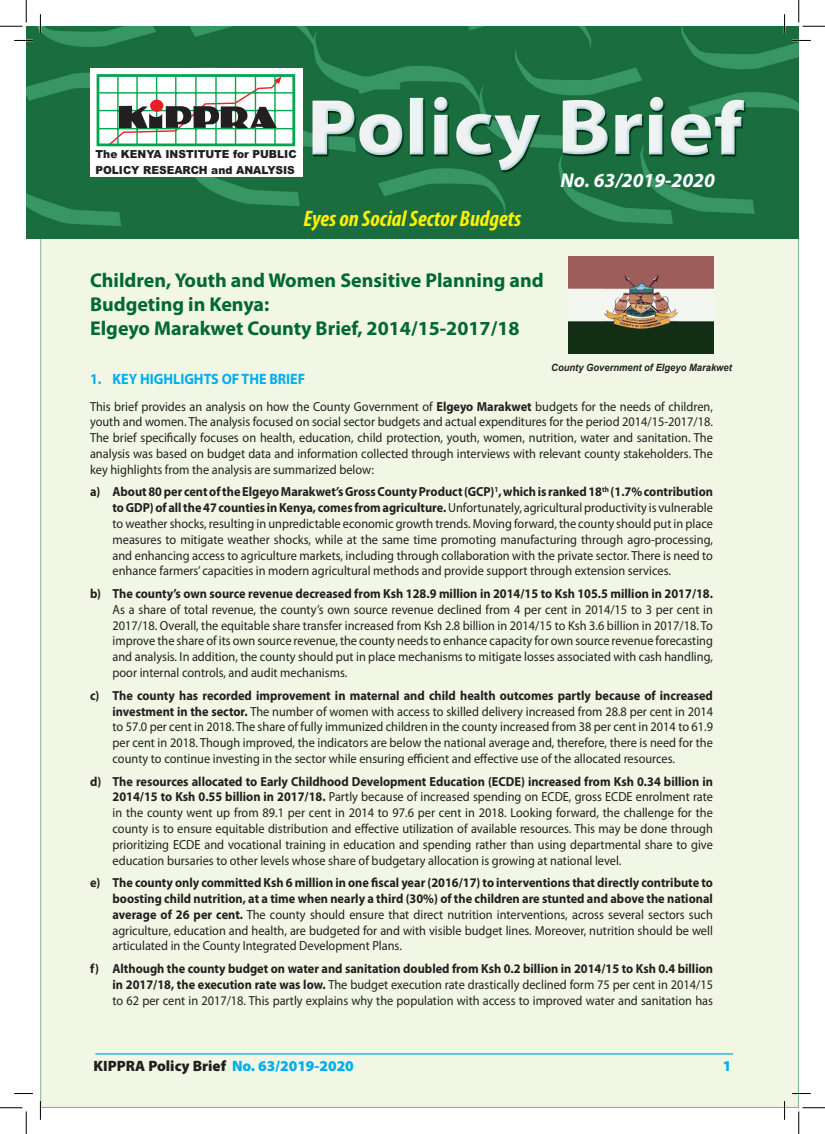
<style>
.page{position:relative;width:825px;height:1134px;background:#fff}
.page>*{position:absolute;margin:0;border:0;box-sizing:border-box;transform-origin:0 0}
.t1{font:italic 700 condensed 22.5px "Myriad Pro";color:#fff101}
.t2{font:700 20px/24px "Myriad Pro";color:#006831}
.t3{font:italic 700 20px "Myriad Pro";color:#fff}
.t4{font:900 15px "Myriad Pro";color:#231f20}
.t5{font:700 15px "Myriad Pro";color:#00aeef;scale:.94 1}
.t6{font:900 15px "Myriad Pro";color:#00aeef}
.t7{font:13.12px/15.8px "Myriad Pro";color:#231f20;text-align:justify;scale:.94 1}
.t8{font:700 13.12px "Myriad Pro";color:#231f20;scale:.94 1}
.t9{font:900 11.12px/15.8px "Arial";color:#231f20;scale:.96 1}
.t10{font:italic 700 10px "Arial";color:#231f20;scale:.94 1}
.s1{font-weight:700}
.s2{color:#00aeef}
</style>
<div class="page">
<div style="left:41px;top:85px;width:757px;height:1022px;background:#f1f7e4"></div>
<hr style="left:95px;top:1053px;width:638px;height:1px;background:#00aeef">
<img style="left:26px;top:26px;width:773px;height:212px">
<div style="left:90px;top:69px;width:213px;height:108px;background:#fff"></div>
<div style="left:97px;top:74px;width:198px;height:72px;border:3px solid #00a54f"></div>
<hr style="left:98px;top:92px;width:195px;height:1px;background:#00a54f">
<hr style="left:98px;top:110px;width:195px;height:1px;background:#00a54f">
<hr style="left:98px;top:128px;width:195px;height:1px;background:#00a54f">
<hr style="left:117px;top:75px;width:2px;height:69px;background:#00a54f">
<hr style="left:136px;top:75px;width:2px;height:69px;background:#00a54f">
<hr style="left:156px;top:75px;width:1px;height:69px;background:#00a54f">
<hr style="left:175px;top:75px;width:1px;height:69px;background:#00a54f">
<hr style="left:195px;top:75px;width:2px;height:69px;background:#00a54f">
<hr style="left:215px;top:75px;width:2px;height:69px;background:#00a54f">
<hr style="left:235px;top:75px;width:1px;height:69px;background:#00a54f">
<hr style="left:255px;top:75px;width:1px;height:69px;background:#00a54f">
<hr style="left:274px;top:75px;width:2px;height:69px;background:#00a54f">
<svg style="left:107px;top:76px;width:175px;height:70px"></svg>
<img style="left:568px;top:257px;width:146px;height:96px">
<svg style="left:14px;top:40px;width:19px;height:1px"></svg>
<svg style="left:792px;top:40px;width:19px;height:1px"></svg>
<svg style="left:14px;top:1093px;width:19px;height:1px"></svg>
<svg style="left:792px;top:1092px;width:19px;height:2px"></svg>
<svg style="left:40px;top:14px;width:1px;height:19px"></svg>
<svg style="left:40px;top:1100px;width:1px;height:19px"></svg>
<svg style="left:784px;top:14px;width:1px;height:19px"></svg>
<svg style="left:784px;top:1101px;width:1px;height:18px"></svg>
<svg style="left:0;top:0;width:27px;height:27px"></svg>
<svg style="left:0;top:1107px;width:27px;height:26px"></svg>
<svg style="left:798px;top:0;width:27px;height:27px"></svg>
<svg style="left:798px;top:1107px;width:27px;height:26px"></svg>
<p class="t9" style="left:95px;top:146px;width:211px">The KENYA INSTITUTE for PUBLIC<br>POLICY RESEARCH and ANALYSIS</p>
<h1 class="t1" style="left:304px;top:205px;width:219px">Eyes on Social Sector Budgets</h1>
<h2 class="t2" style="left:90px;top:268px;width:455px">Children, Youth and Women Sensitive Planning and<br>Budgeting in Kenya:<br>Elgeyo Marakwet County Brief, 2014/15-2017/18</h2>
<h2 class="t3" style="left:561px;top:167px;width:156px">No. 63/2019-2020</h2>
<p class="t10" style="left:551px;top:361px;width:194px">County Government of Elgeyo Marakwet</p>
<p class="t5" style="left:90px;top:369px;width:230px">1. KEY HIGHLIGHTS OF THE BRIEF</p>
<p class="t7" style="left:90px;top:398px;width:664px">This brief provides an analysis on how the County Government of <span class="s1">Elgeyo Marakwet</span> budgets for the needs of children, youth and women. The analysis focused on social sector budgets and actual expenditures for the period 2014/15-2017/18.<br>The brief specifically focuses on health, education, child protection, youth, women, nutrition, water and sanitation. The analysis was based on budget data and information collected through interviews with relevant county stakeholders. The key highlights from the analysis are summarized below:</p>
<p class="t7" style="left:113px;top:484px;width:640px;text-indent:-22px"><span class="s1">a) About 80 per cent of the Elgeyo Marakwet’s Gross County Product (GCP)</span><sup>1</sup><span class="s1">, which is ranked 18</span><sup>th</sup> <span class="s1">(1.7% contribution to GDP) of all the 47 counties in Kenya, comes from agriculture.</span> Unfortunately, agricultural productivity is vulnerable to weather shocks, resulting in unpredictable economic growth trends. Moving forward, the county should put in place measures to mitigate weather shocks, while at the same time promoting manufacturing through agro-processing, and enhancing access to agriculture markets, including through collaboration with the private sector. There is need to enhance farmers’ capacities in modern agricultural methods and provide support through extension services.</p>
<p class="t8" style="left:90px;top:585px;width:664px">b) The county’s own source revenue decreased from Ksh 128.9 million in 2014/15 to Ksh 105.5 million in 2017/18.</p>
<p class="t7" style="left:113px;top:601px;width:640px">As a share of total revenue, the county’s own source revenue declined from 4 per cent in 2014/15 to 3 per cent in 2017/18. Overall, the equitable share transfer increased from Ksh 2.8 billion in 2014/15 to Ksh 3.6 billion in 2017/18. To improve the share of its own source revenue, the county needs to enhance capacity for own source revenue forecasting and analysis. In addition, the county should put in place mechanisms to mitigate losses associated with cash handling, poor internal controls, and audit mechanisms.</p>
<p class="t7" style="left:113px;top:687px;width:640px;text-indent:-23px"><span class="s1">c) The county has recorded improvement in maternal and child health outcomes partly because of increased investment in the sector.</span> The number of women with access to skilled delivery increased from 28.8 per cent in 2014 to 57.0 per cent in 2018. The share of fully immunized children in the county increased from 38 per cent in 2014 to 61.9 per cent in 2018. Though improved, the indicators are below the national average and, therefore, there is need for the county to continue investing in the sector while ensuring efficient and effective use of the allocated resources.</p>
<p class="t7" style="left:113px;top:773px;width:640px;text-indent:-23px"><span class="s1">d) The resources allocated to Early Childhood Development Education (ECDE) increased from Ksh 0.34 billion in 2014/15 to Ksh 0.55 billion in 2017/18.</span> Partly because of increased spending on ECDE, gross ECDE enrolment rate in the county went up from 89.1 per cent in 2014 to 97.6 per cent in 2018. Looking forward, the challenge for the county is to ensure equitable distribution and effective utilization of available resources. This may be done through prioritizing ECDE and vocational training in education and spending rather than using departmental share to give education bursaries to other levels whose share of budgetary allocation is growing at national level.</p>
<p class="t7" style="left:113px;top:874px;width:640px;text-indent:-23px"><span class="s1">e) The county only committed Ksh 6 million in one fiscal year (2016/17) to interventions that directly contribute to boosting child nutrition, at a time when nearly a third (30%) of the children are stunted and above the national average of 26 per cent.</span> The county should ensure that direct nutrition interventions, across several sectors such agriculture, education and health, are budgeted for and with visible budget lines. Moreover, nutrition should be well articulated in the County Integrated Development Plans.</p>
<p class="t7" style="left:113px;top:960px;width:640px;text-indent:-23px"><span class="s1">f) Although the county budget on water and sanitation doubled from Ksh 0.2 billion in 2014/15 to Ksh 0.4 billion in 2017/18, the execution rate was low.</span> The budget execution rate drastically declined form 75 per cent in 2014/15 to 62 per cent in 2017/18. This partly explains why the population with access to improved water and sanitation has</p>
<p class="t4" style="left:94px;top:1055px;width:262px">KIPPRA Policy Brief <span class="s2">No. 63/2019-2020</span></p>
<p class="t6" style="left:723px;top:1055px;width:10px">1</p>
</div>
